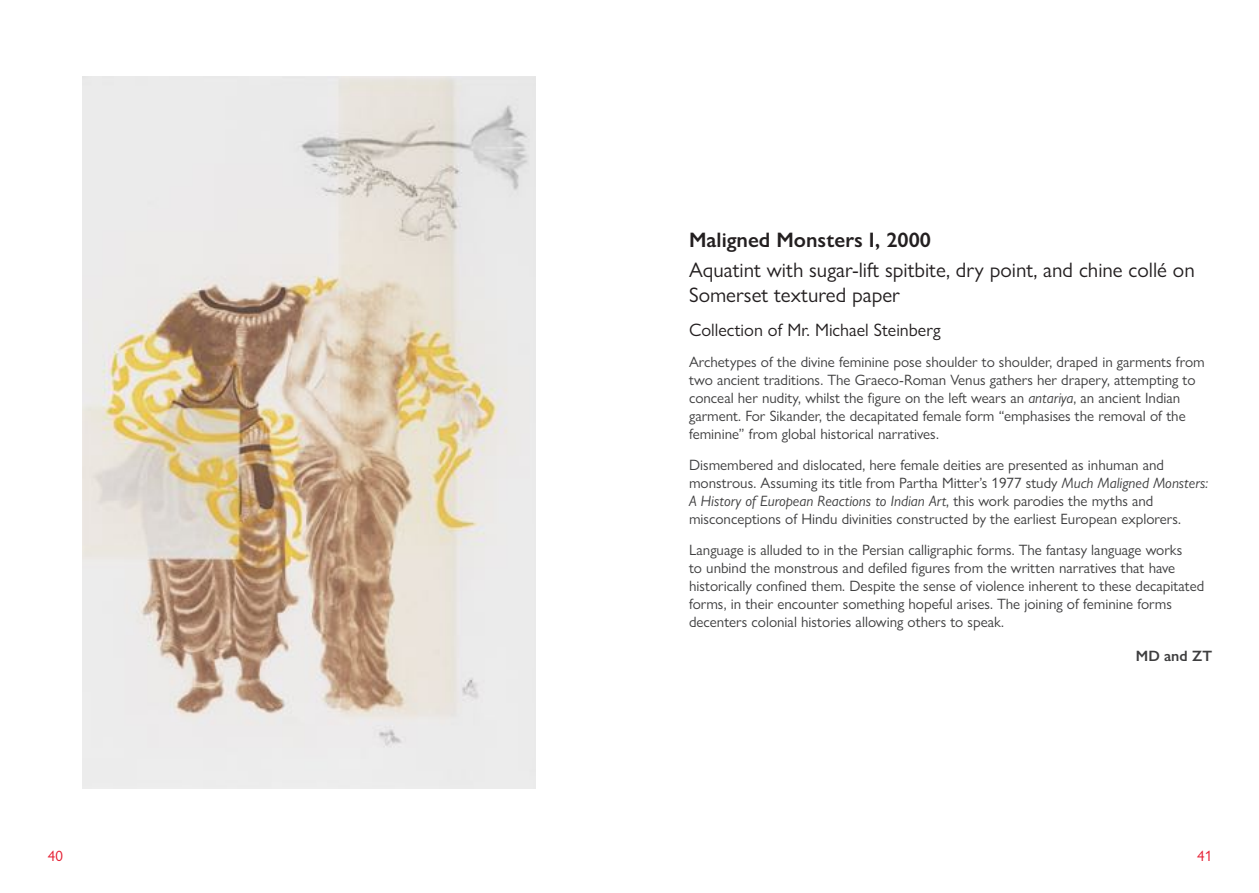
<style>
.page{position:relative;width:1259px;height:893px;background:#fff}
.page>*{position:absolute;margin:0;border:0;box-sizing:border-box;transform-origin:0 0}
.t1{font:21px/25.2px "Gill Sans Nova";color:#231f20}
.t2{font:600 21px "Gill Sans Nova";color:#231f20}
.t3{font:18px "Gill Sans Nova";color:#231f20}
.t4{font:15px/18px "Gill Sans Nova";color:#3e3e3f}
.t5{font:600 15px "Gill Sans Nova";letter-spacing:.005em;color:#3e3e3f}
.t6{font:15px "Gill Sans Nova";color:#e51d31}
.s1{font-style:italic}
</style>
<div class="page">
<img style="left:82px;top:77px;width:454px;height:712px">
<h1 class="t2" style="left:689px;top:227px;width:243px">Maligned Monsters I, 2000</h1>
<h1 class="t1" style="left:689px;top:257px;width:507px">Aquatint with sugar-lift spitbite, dry point, and chine collé on<br>Somerset textured paper</h1>
<p class="t3" style="left:689px;top:319px;width:253px">Collection of Mr. Michael Steinberg</p>
<p class="t4" style="left:689px;top:353px;width:517px">Archetypes of the divine feminine pose shoulder to shoulder, draped in garments from two ancient traditions. The Graeco-Roman Venus gathers her drapery, attempting to conceal her nudity, whilst the figure on the left wears an <span class="s1">antariya</span>, an ancient Indian garment. For Sikander, the decapitated female form “emphasises the removal of the feminine” from global historical narratives.</p>
<p class="t4" style="left:689px;top:456px;width:521px">Dismembered and dislocated, here female deities are presented as inhuman and monstrous. Assuming its title from Partha Mitter’s 1977 study <span class="s1">Much Maligned Monsters:<br>A History of European Reactions to Indian Art</span>, this work parodies the myths and misconceptions of Hindu divinities constructed by the earliest European explorers.</p>
<p class="t4" style="left:689px;top:540px;width:517px">Language is alluded to in the Persian calligraphic forms. The fantasy language works<br>to unbind the monstrous and defiled figures from the written narratives that have historically confined them. Despite the sense of violence inherent to these decapitated forms, in their encounter something hopeful arises. The joining of feminine forms decenters colonial histories allowing others to speak.</p>
<p class="t5" style="left:1135px;top:647px;width:78px">MD and ZT</p>
<p class="t6" style="left:48px;top:847px;width:17px">40</p>
<p class="t6" style="left:1197px;top:847px;width:16px">41</p>
</div>
